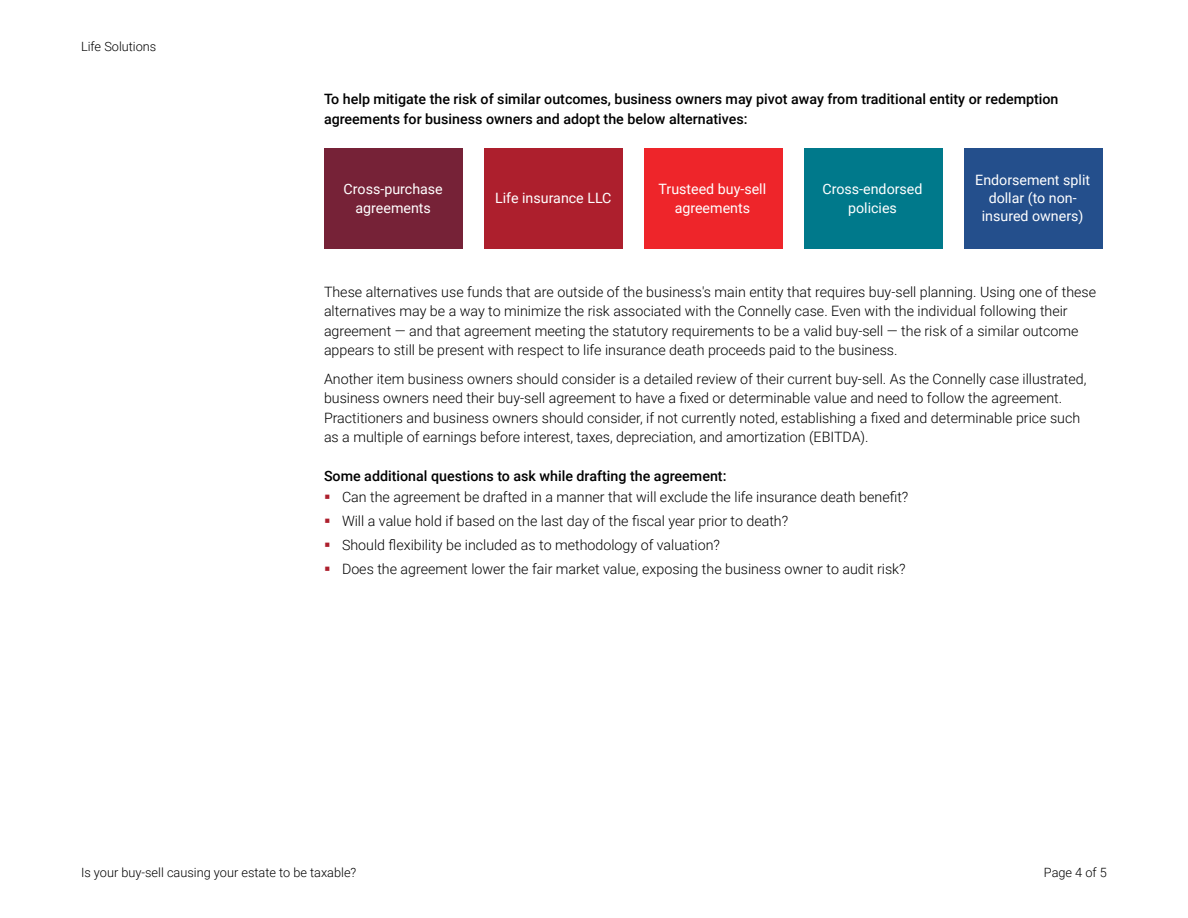
<style>
.page{position:relative;width:1188px;height:918px;background:#fff}
.page>*{position:absolute;margin:0;border:0;box-sizing:border-box;transform-origin:0 0}
.Body_Copy{font:300 14.25px/19.5px "Roboto";color:#000}
.Body_Copy-2{font:500 14.25px/19.5px "Roboto";color:#000}
.Body_Copy-3{font:14.25px/19.5px "Roboto";color:#fff;text-align:center}
.t1{font:300 12.75px "Roboto";color:#000}
</style>
<div class="page">
<div style="left:324px;top:148px;width:138px;height:100px;background:#762237"></div>
<div style="left:484px;top:148px;width:139px;height:100px;background:#ad1f2d"></div>
<div style="left:644px;top:148px;width:139px;height:100px;background:#ee252a"></div>
<div style="left:804px;top:148px;width:139px;height:100px;background:#00798b"></div>
<div style="left:965px;top:148px;width:138px;height:100px;background:#244f8c"></div>
<p class="t1" style="left:81px;top:38px;width:77px">Life Solutions</p>
<p class="Body_Copy-2" style="left:324px;top:89px;width:736px">To help mitigate the risk of similar outcomes, business owners may pivot away from traditional entity or redemption agreements for business owners and adopt the below alternatives:</p>
<p class="Body_Copy-3" style="left:344px;top:178px;width:101px">Cross-purchase agreements</p>
<p class="Body_Copy-3" style="left:495px;top:188px;width:118px">Life insurance LLC</p>
<p class="Body_Copy-3" style="left:659px;top:178px;width:109px">Trusteed buy-sell agreements</p>
<p class="Body_Copy-3" style="left:823px;top:178px;width:102px">Cross-endorsed policies</p>
<p class="Body_Copy-3" style="left:975px;top:171px;width:116px;line-height:18px">Endorsement split dollar (to non&shy;insured owners)</p>
<p class="Body_Copy" style="left:324px;top:282px;width:774px">These alternatives use funds that are outside of the business's main entity that requires buy-sell planning. Using one of these alternatives may be a way to minimize the risk associated with the Connelly case. Even with the individual following their agreement — and that agreement meeting the statutory requirements to be a valid buy-sell — the risk of a similar outcome appears to still be present with respect to life insurance death proceeds paid to the business.</p>
<p class="Body_Copy" style="left:324px;top:369px;width:764px">Another item business owners should consider is a detailed review of their current buy-sell. As the Connelly case illustrated, business owners need their buy-sell agreement to have a fixed or determinable value and need to follow the agreement.<br>Practitioners and business owners should consider, if not currently noted, establishing a fixed and determinable price such as a multiple of earnings before interest, taxes, depreciation, and amortization (EBITDA).</p>
<p class="Body_Copy-2" style="left:324px;top:466px;width:404px">Some additional questions to ask while drafting the agreement:</p>
<p class="Body_Copy" style="left:342px;top:487px;width:568px">Can the agreement be drafted in a manner that will exclude the life insurance death benefit?</p>
<p class="Body_Copy" style="left:342px;top:511px;width:448px">Will a value hold if based on the last day of the fiscal year prior to death?</p>
<p class="Body_Copy" style="left:342px;top:535px;width:379px">Should flexibility be included as to methodology of valuation?</p>
<p class="Body_Copy" style="left:342px;top:559px;width:565px">Does the agreement lower the fair market value, exposing the business owner to audit risk?</p>
<p class="t1" style="left:81px;top:863px;width:277px">Is your buy-sell causing your estate to be taxable?</p>
<p class="t1" style="left:1044px;top:863px;width:65px">Page 4 of 5</p>
</div>
